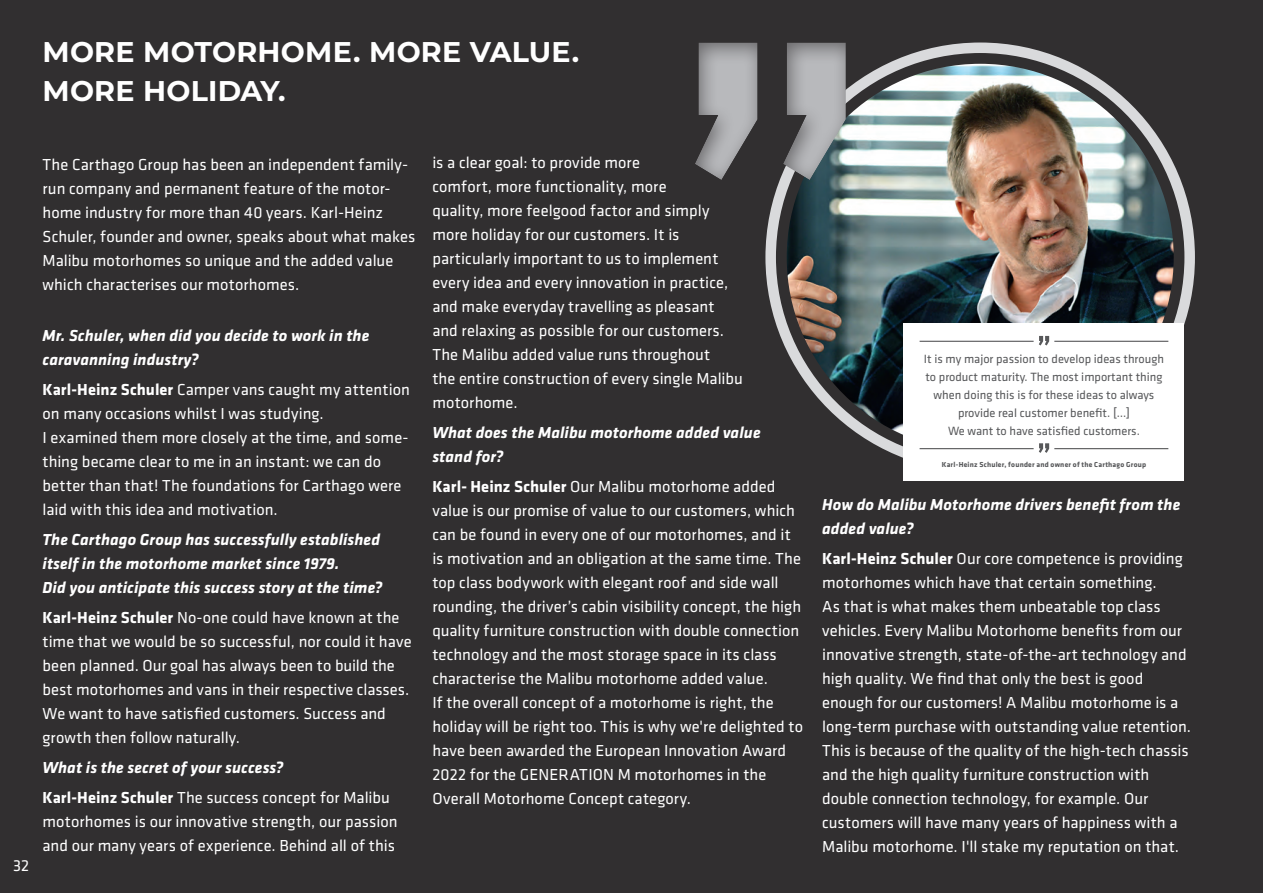
<style>
.page{position:relative;width:1263px;height:893px;background:#312f30}
.page>*{position:absolute;margin:0;border:0;box-sizing:border-box;transform-origin:0 0}
.t1{font:700 28.5px/39px "Montserrat";letter-spacing:.01em;color:#fff}
.t2{font:16.5px/24px "Klavika Basic";letter-spacing:.005em;color:#fff}
.t3{font:italic 700 16.5px/24px "Klavika Basic";letter-spacing:.005em;color:#fff}
.t4{font:12.3px/18px "Klavika Basic";color:#57585a;text-align:center}
.t5{font:700 7.5px "Klavika Basic";letter-spacing:.03em;color:#57585a}
.s1{font-weight:700}
.s2{font-style:normal}
.s3{font-weight:400;font-style:normal}
</style>
<div class="page">
<img style="left:787px;top:64px;width:387px;height:387px;border-radius:193px">
<div style="left:904px;top:323px;width:280px;height:157px;background:#fff"></div>
<div style="left:693px;top:42px;width:153px;height:138px;background:#231f20;opacity:.5"></div>
<hr style="left:1054px;top:341px;width:114px;height:1px;background:#57585a">
<svg style="left:1039px;top:336px;width:10px;height:9px"></svg>
<hr style="left:919px;top:341px;width:114px;height:1px;background:#57585a">
<hr style="left:1054px;top:448px;width:114px;height:1px;background:#57585a">
<svg style="left:1039px;top:443px;width:10px;height:10px"></svg>
<hr style="left:919px;top:448px;width:114px;height:1px;background:#57585a">
<h1 class="t1" style="left:43px;top:31px;width:538px">MORE MOTORHOME. MORE VALUE.<br>MORE HOLIDAY.</h1>
<p class="t2" style="left:13px;top:853px;width:18px">32</p>
<p class="t2" style="left:43px;top:152px;width:374px">The Carthago Group has been an independent family&shy;run company and permanent feature of the motor&shy;home industry for more than 40 years. Karl-Heinz Schuler, founder and owner, speaks about what makes Malibu motorhomes so unique and the added value which characterises our motorhomes.</p>
<p class="t3" style="left:43px;top:323px;width:328px">Mr. Schuler, when did you decide to work in the caravanning industry?</p>
<p class="t2" style="left:43px;top:377px;width:369px"><span class="s1">Karl-Heinz Schuler</span> Camper vans caught my attention on many occasions whilst I was studying.<br>I examined them more closely at the time, and some&shy;thing became clear to me in an instant: we can do better than that! The foundations for Carthago were laid with this idea and motivation.</p>
<p class="t3" style="left:43px;top:527px;width:341px">The Carthago Group has successfully established itself in the motorhome market since 1979.<br>Did you anticipate this success story at the time?</p>
<p class="t2" style="left:43px;top:605px;width:371px"><span class="s1">Karl-Heinz Schuler</span> No-one could have known at the time that we would be so successful, nor could it have been planned. Our goal has always been to build the best motorhomes and vans in their respective classes.<br>We want to have satisfied customers. Success and growth then follow naturally.</p>
<p class="t3" style="left:43px;top:752px;width:349px;line-height:30px">What is the secret of your success?<br><span class="s2">Karl-Heinz Schuler</span> <span class="s3">The success concept for Malibu</span></p>
<p class="t2" style="left:43px;top:809px;width:357px">motorhomes is our innovative strength, our passion and our many years of experience. Behind all of this</p>
<p class="t2" style="left:432px;top:150px;width:312px">is a clear goal: to provide more<br>comfort, more functionality, more<br>quality, more feelgood factor and simply more holiday for our customers. It is particularly important to us to implement every idea and every innovation in practice, and make everyday travelling as pleasant and relaxing as possible for our customers.<br>The Malibu added value runs throughout<br>the entire construction of every single Malibu motorhome.</p>
<p class="t3" style="left:432px;top:420px;width:330px">What does the Malibu motorhome added value stand for?</p>
<p class="t2" style="left:432px;top:474px;width:372px"><span class="s1">Karl- Heinz Schuler</span> Our Malibu motorhome added value is our promise of value to our customers, which can be found in every one of our motorhomes, and it is motivation and an obligation at the same time. The top class bodywork with elegant roof and side wall rounding, the driver’s cabin visibility concept, the high quality furniture construction with double connection technology and the most storage space in its class characterise the Malibu motorhome added value.<br>If the overall concept of a motorhome is right, the holiday will be right too. This is why we're delighted to have been awarded the European Innovation Award 2022 for the GENERATION M motorhomes in the Overall Motorhome Concept category.</p>
<p class="t4" style="left:924px;top:349px;width:241px">It is my major passion to develop ideas through to product maturity. The most important thing when doing this is for these ideas to always provide real customer benefit. […]<br>We want to have satisfied customers.</p>
<p class="t5" style="left:942px;top:459px;width:206px">Karl-Heinz Schuler, founder and owner of the Carthago Group</p>
<p class="t3" style="left:822px;top:492px;width:360px">How do Malibu Motorhome drivers benefit from the added value?</p>
<p class="t2" style="left:822px;top:546px;width:370px"><span class="s1">Karl-Heinz Schuler</span> Our core competence is providing motorhomes which have that certain something.<br>As that is what makes them unbeatable top class vehicles. Every Malibu Motorhome benefits from our innovative strength, state-of-the-art technology and high quality. We find that only the best is good enough for our customers! A Malibu motorhome is a long-term purchase with outstanding value retention.<br>This is because of the quality of the high-tech chassis and the high quality furniture construction with double connection technology, for example. Our customers will have many years of happiness with a Malibu motorhome. I'll stake my reputation on that.</p>
</div>
